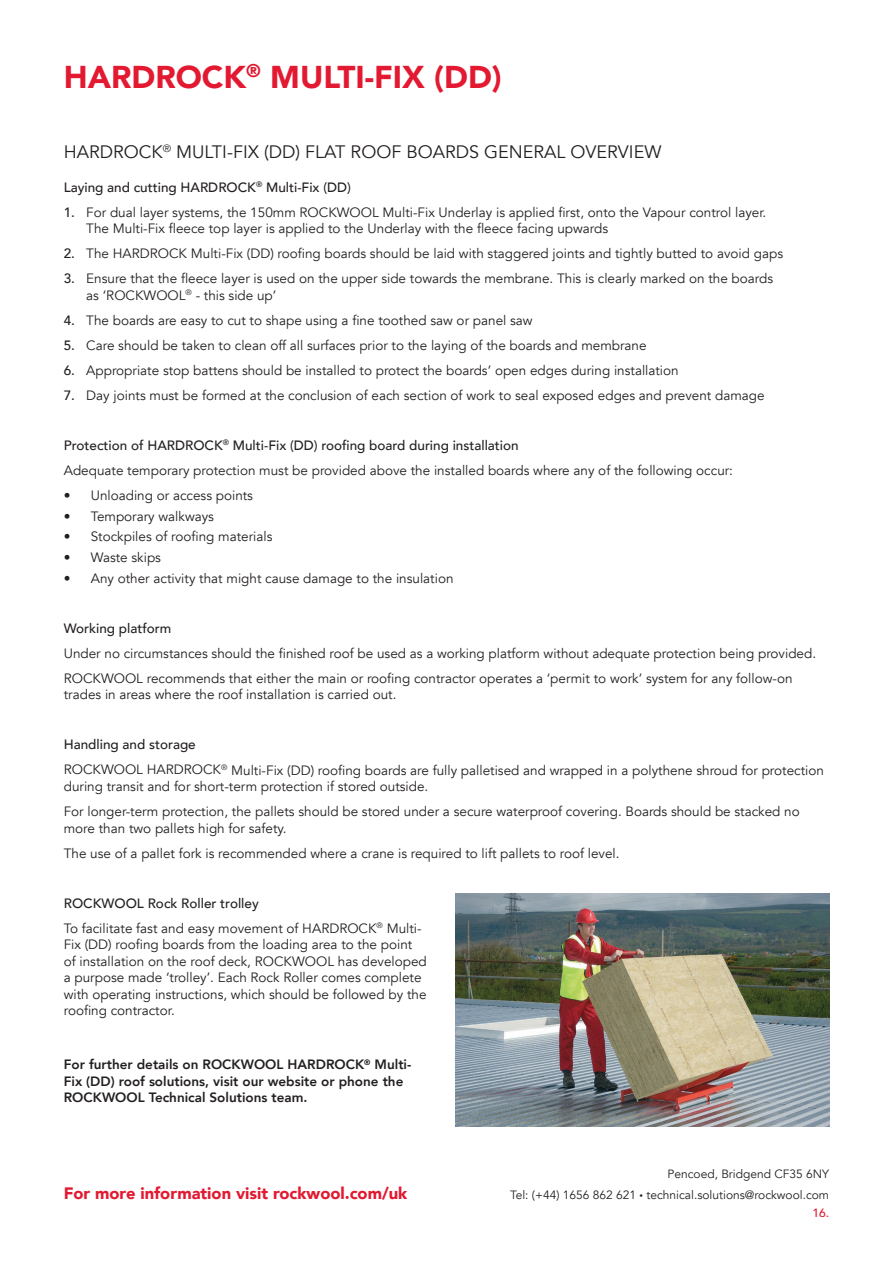
<style>
.page{position:relative;width:893px;height:1263px;background:#fff}
.page>*{position:absolute;margin:0;border:0;box-sizing:border-box;transform-origin:0 0}
.t1{font:900 31.5px "Avenir";color:#e21931}
.t2{font:18px "Avenir";color:#231f20}
.t3{font:900 16.5px "Avenir";color:#e21931}
.t4{font:13.5px/16.5px "Avenir";color:#231f20}
.t5{font:800 13.5px/16.5px "Avenir";color:#231f20}
.t6{font:500 13.5px "Avenir";color:#231f20}
.t7{font:12px/18.3px "Avenir";color:#231f20;text-align:right}
.s1{font-weight:500}
.s2{font-size:7.05px}
.s3{font-weight:500;color:#e21931}
</style>
<div class="page">
<img style="left:455px;top:893px;width:374px;height:234px">
<h1 class="t1" style="left:64px;top:50px;width:440px">HARDROCK<sup>®</sup> MULTI-FIX (DD)</h1>
<h2 class="t2" style="left:64px;top:141px;width:599px">HARDROCK<sup>®</sup> MULTI-FIX (DD) FLAT ROOF BOARDS GENERAL OVERVIEW</h2>
<p class="t6" style="left:64px;top:175px;width:289px">Laying and cutting HARDROCK<sup>®</sup> Multi-Fix (DD)</p>
<p class="t4" style="left:86px;top:204px;width:682px;text-indent:-23px"><span class="s1">1.</span> For dual layer systems, the 150mm ROCKWOOL Multi-Fix Underlay is applied first, onto the Vapour control layer.<br>The Multi-Fix fleece top layer is applied to the Underlay with the fleece facing upwards</p>
<p class="t4" style="left:64px;top:246px;width:721px"><span class="s1">2.</span> The HARDROCK Multi-Fix (DD) roofing boards should be laid with staggered joints and tightly butted to avoid gaps</p>
<p class="t4" style="left:86px;top:271px;width:688px;text-indent:-23px"><span class="s1">3.</span> Ensure that the fleece layer is used on the upper side towards the membrane. This is clearly marked on the boards as ‘ROCKWOOL<sup>®</sup> - this side up’</p>
<p class="t4" style="left:64px;top:312px;width:470px"><span class="s1">4.</span> The boards are easy to cut to shape using a fine toothed saw or panel saw</p>
<p class="t4" style="left:64px;top:337px;width:584px"><span class="s1">5.</span> Care should be taken to clean off all surfaces prior to the laying of the boards and membrane</p>
<p class="t4" style="left:64px;top:362px;width:616px"><span class="s1">6.</span> Appropriate stop battens should be installed to protect the boards’ open edges during installation</p>
<p class="t4" style="left:64px;top:387px;width:702px"><span class="s1">7.</span> Day joints must be formed at the conclusion of each section of work to seal exposed edges and prevent damage</p>
<p class="t4" style="left:64px;top:433px;width:671px;line-height:25px"><span class="s1">Protection of HARDROCK</span><sup>®</sup> <span class="s1">Multi-Fix (DD) roofing board during installation<br></span>Adequate temporary protection must be provided above the installed boards where any of the following occur:</p>
<p class="t4" style="left:64px;top:487px;width:191px">• Unloading or access points</p>
<p class="t4" style="left:64px;top:508px;width:152px">• Temporary walkways</p>
<p class="t4" style="left:64px;top:529px;width:210px">• Stockpiles of roofing materials</p>
<p class="t4" style="left:64px;top:549px;width:99px">• Waste skips</p>
<p class="t4" style="left:64px;top:570px;width:391px">• Any other activity that might cause damage to the insulation</p>
<p class="t6" style="left:64px;top:616px;width:109px">Working platform</p>
<p class="t4" style="left:64px;top:641px;width:754px;line-height:25px">Under no circumstances should the finished roof be used as a working platform without adequate protection being provided.<br>ROCKWOOL recommends that either the main or roofing contractor operates a ‘permit to work’ system for any follow-on</p>
<p class="t4" style="left:64px;top:687px;width:334px">trades in areas where the roof installation is carried out.</p>
<p class="t4" style="left:64px;top:732px;width:762px;line-height:25px"><span class="s1">Handling and storage<br></span>ROCKWOOL HARDROCK<sup>®</sup> Multi-Fix (DD) roofing boards are fully palletised and wrapped in a polythene shroud for protection</p>
<p class="t4" style="left:64px;top:774px;width:737px;line-height:25px">during transit and for short-term protection if stored outside.<br>For longer-term protection, the pallets should be stored under a secure waterproof covering. Boards should be stacked no</p>
<p class="t4" style="left:64px;top:815px;width:557px;line-height:25px">more than two pallets high for safety.<br>The use of a pallet fork is recommended where a crane is required to lift pallets to roof level.</p>
<p class="t4" style="left:64px;top:890px;width:359px;line-height:25px"><span class="s1">ROCKWOOL Rock Roller trolley<br></span>To facilitate fast and easy movement of HARDROCK<sup>®</sup> Multi-</p>
<p class="t4" style="left:64px;top:936px;width:365px">Fix (DD) roofing boards from the loading area to the point of installation on the roof deck, ROCKWOOL has developed a purpose made ‘trolley’. Each Rock Roller comes complete with operating instructions, which should be followed by the roofing contractor.</p>
<p class="t5" style="left:64px;top:1056px;width:349px">For further details on ROCKWOOL HARDROCK<sup>®</sup> Multi-<br>Fix (DD) roof solutions, visit our website or phone the<br>ROCKWOOL Technical Solutions team.</p>
<p class="t7" style="left:668px;top:1165px;width:163px">Pencoed, Bridgend CF35 6NY</p>
<p class="t3" style="left:64px;top:1179px;width:345px">For more information visit rockwool.com/uk</p>
<p class="t7" style="left:510px;top:1186px;width:320px">Tel: (+44) 1656 862 621 <span class="s2">•</span> technical.solutions@rockwool.com<br><span class="s3">16.</span></p>
</div>
